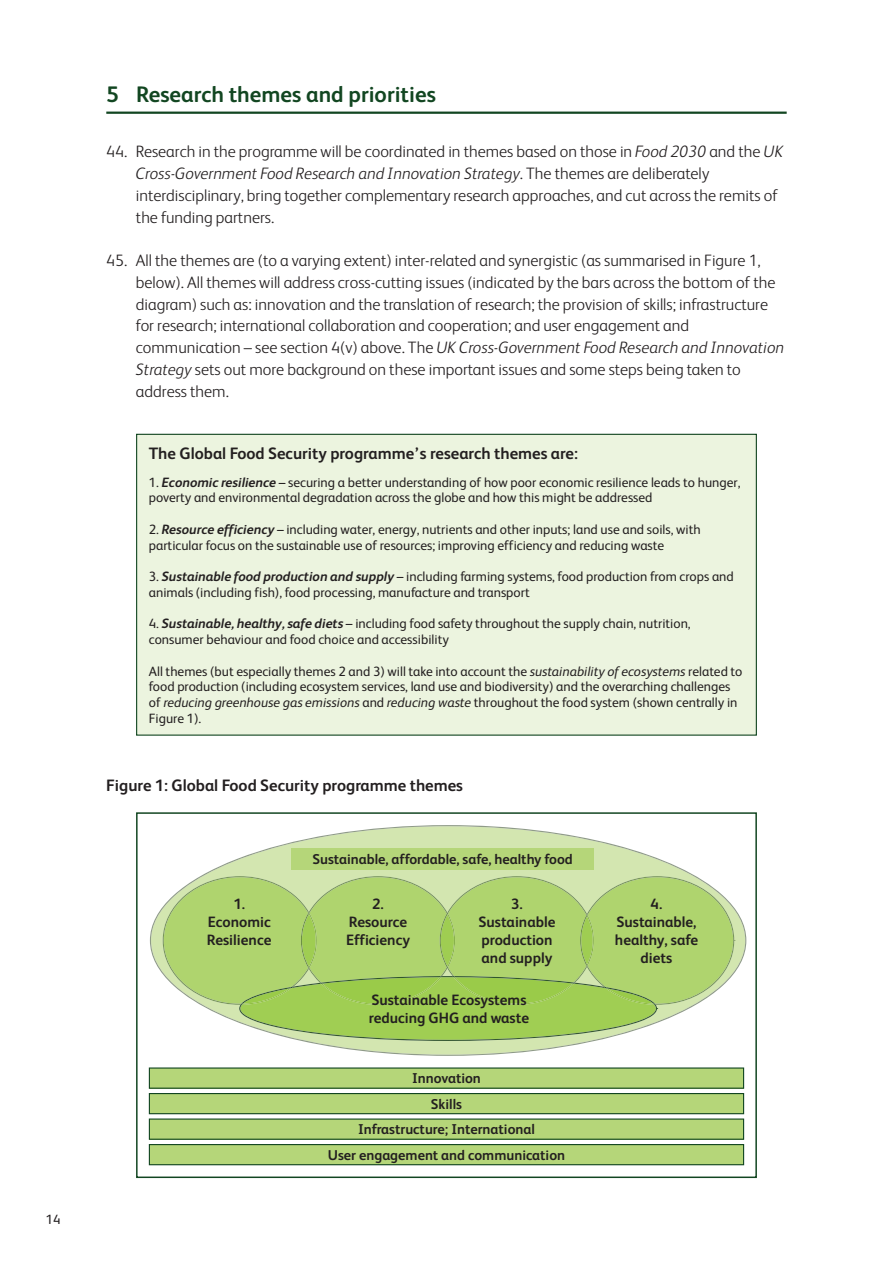
<style>
.page{position:relative;width:893px;height:1263px;background:#fff}
.page>*{position:absolute;margin:0;border:0;box-sizing:border-box;transform-origin:0 0}
.t1{font:700 22.5px "FS Albert";color:#124621}
.t2{font:300 16.5px/21.8px "FS Albert";color:#231f20}
.t3{font:700 16.5px "FS Albert";color:#231f20}
.t4{font:700 15px/18px "FS Albert";color:#231f20;text-align:center}
.t5{font:700 14.25px "FS Albert";color:#231f20}
.t6{font:13.5px/15.8px "FS Albert";color:#231f20}
.s1{font-style:italic}
.s2{font-weight:700;font-style:italic}
</style>
<div class="page">
<hr style="left:106px;top:112px;width:681px;height:2px;background:#124621">
<div style="left:137px;top:434px;width:619px;height:301px;background:#ecf4df"></div>
<div style="left:136px;top:812px;width:621px;height:366px;border:2px solid #124621"></div>
<div style="left:149px;top:1093px;width:595px;height:21px;background:#b5d679"></div>
<div style="left:149px;top:1093px;width:595px;height:21px;border:1px solid #124621"></div>
<svg style="left:150px;top:825px;width:596px;height:231px"></svg>
<svg style="left:163px;top:876px;width:571px;height:165px;background:#b3d57a"></svg>
<div style="left:149px;top:1068px;width:595px;height:20px;background:#b5d679"></div>
<div style="left:291px;top:848px;width:303px;height:22px;background:#b5d679"></div>
<div style="left:149px;top:1067px;width:595px;height:22px;border:1px solid #124621"></div>
<div style="left:149px;top:1144px;width:595px;height:21px;background:#b5d679"></div>
<div style="left:149px;top:1144px;width:595px;height:21px;border:1px solid #124621"></div>
<div style="left:149px;top:1119px;width:595px;height:20px;background:#b5d679"></div>
<div style="left:149px;top:1118px;width:595px;height:22px;border:1px solid #124621"></div>
<p class="t6" style="left:46px;top:1213px;width:16px">14</p>
<h3 class="t1" style="left:106px;top:87px;width:331px">5 Research themes and priorities</h3>
<p class="t2" style="left:136px;top:142px;width:649px;text-indent:-30px">44. Research in the programme will be coordinated in themes based on those in <span class="s1">Food 2030</span> and the <span class="s1">UK Cross-Government Food Research and Innovation Strategy</span>. The themes are deliberately interdisciplinary, bring together complementary research approaches, and cut across the remits of the funding partners.</p>
<p class="t2" style="left:136px;top:251px;width:650px;text-indent:-30px">45. All the themes are (to a varying extent) inter-related and synergistic (as summarised in Figure 1, below). All themes will address cross-cutting issues (indicated by the bars across the bottom of the diagram) such as: innovation and the translation of research; the provision of skills; infrastructure for research; international collaboration and cooperation; and user engagement and communication – see section 4(v) above. The <span class="s1">UK Cross-Government Food Research and Innovation Strategy</span> sets out more background on these important issues and some steps being taken to address them.</p>
<h4 class="t3" style="left:149px;top:448px;width:431px">The Global Food Security programme’s research themes are:</h4>
<p class="t6" style="left:149px;top:476px;width:593px">1. <span class="s2">Economic resilience</span> – securing a better understanding of how poor economic resilience leads to hunger, poverty and environmental degradation across the globe and how this might be addressed</p>
<p class="t6" style="left:149px;top:523px;width:553px">2. <span class="s2">Resource efficiency</span> – including water, energy, nutrients and other inputs; land use and soils, with particular focus on the sustainable use of resources; improving efficiency and reducing waste</p>
<p class="t6" style="left:149px;top:570px;width:586px">3. <span class="s2">Sustainable food production and supply</span> – including farming systems, food production from crops and animals (including fish), food processing, manufacture and transport</p>
<p class="t6" style="left:149px;top:617px;width:543px">4. <span class="s2">Sustainable, healthy, safe diets</span> – including food safety throughout the supply chain, nutrition, consumer behaviour and food choice and accessibility</p>
<p class="t6" style="left:149px;top:665px;width:595px">All themes (but especially themes 2 and 3) will take into account the <span class="s1">sustainability of ecosystems</span> related to food production (including ecosystem services, land use and biodiversity) and the overarching challenges of <span class="s1">reducing greenhouse gas emissions</span> and <span class="s1">reducing waste</span> throughout the food system (shown centrally in Figure 1).</p>
<p class="t3" style="left:106px;top:779px;width:358px">Figure 1: Global Food Security programme themes</p>
<p class="t5" style="left:312px;top:854px;width:262px">Sustainable, affordable, safe, healthy food</p>
<p class="t4" style="left:207px;top:897px;width:66px">1.<br>Economic<br>Resilience</p>
<p class="t4" style="left:346px;top:897px;width:66px">2.<br>Resource<br>Efficiency</p>
<p class="t4" style="left:479px;top:897px;width:78px">3.<br>Sustainable production and supply</p>
<p class="t4" style="left:615px;top:897px;width:85px">4.<br>Sustainable, healthy, safe diets</p>
<p class="t4" style="left:369px;top:993px;width:162px;text-align:left">Sustainable Ecosystems reducing GHG and waste</p>
<p class="t5" style="left:412px;top:1073px;width:70px">Innovation</p>
<p class="t5" style="left:431px;top:1099px;width:33px">Skills</p>
<p class="t5" style="left:358px;top:1124px;width:178px">Infrastructure; International</p>
<p class="t5" style="left:328px;top:1150px;width:239px">User engagement and communication</p>
</div>
